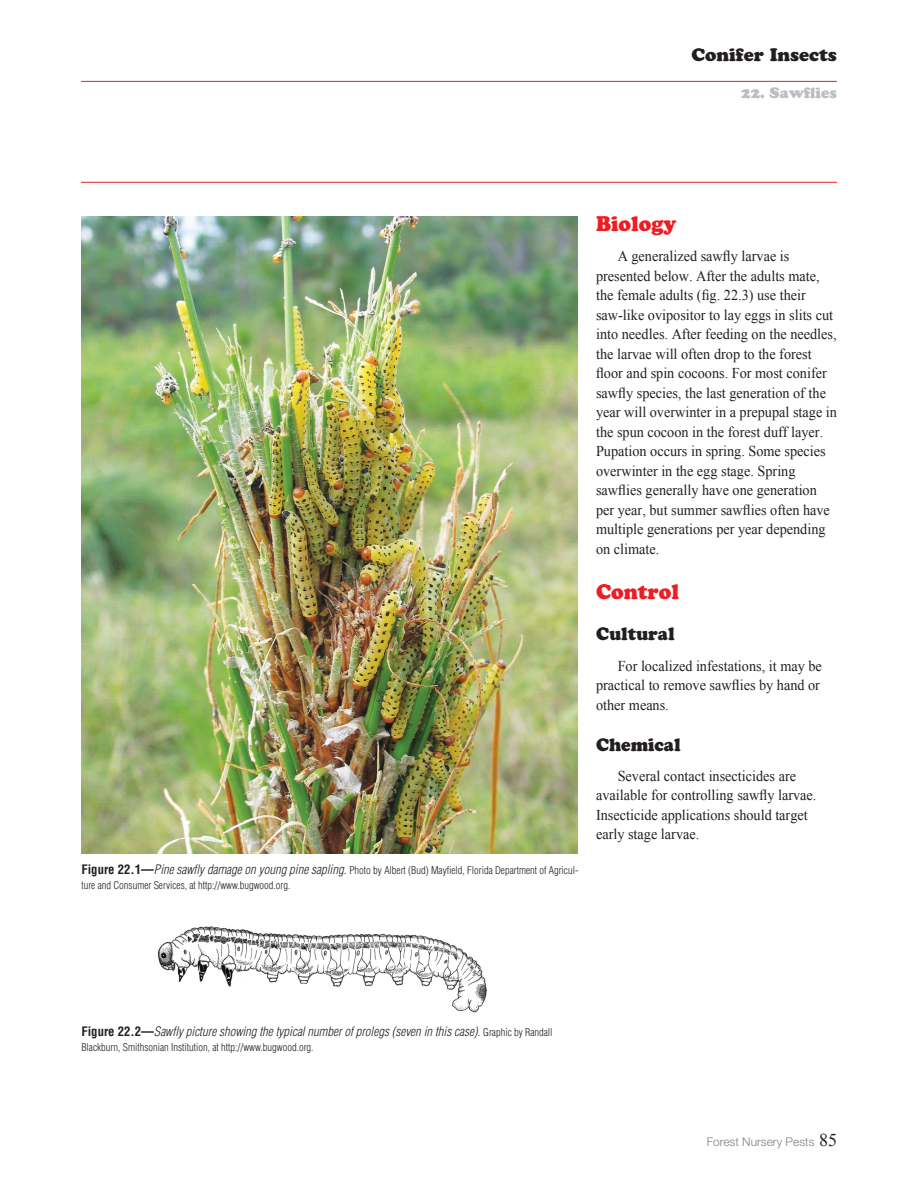
<style>
.page{position:relative;width:918px;height:1188px;background:#fff}
.page>*{position:absolute;margin:0;border:0;box-sizing:border-box;transform-origin:0 0}
.t1{font:21px "Cooper Black Std";color:#ee1d23;scale:.95 1}
.t2{font:18px "Cooper Black Std";color:#231f20;scale:.95 1}
.t3{font:18px "Cooper Black Std";color:#231f20}
.t4{font:15px/19.5px "Times New Roman";color:#231f20;scale:.95 1}
.t5{font:15px "Cooper Black Std";color:#bcbdc0}
.t6{font:italic 300 condensed 12.75px "Helvetica";color:#231f20}
.t7{font:300 12px "Helvetica Neue";color:#808285}
.t8{font:300 condensed 10.5px/15px "Helvetica";color:#231f20}
.s1{font-weight:700;font-size:12.75px}
.s2{font-style:italic;font-size:12.75px}
.s3{font-weight:700;font-style:normal}
.s4{font-style:normal;font-size:10.5px}
.s5{font-family:"Times New Roman";font-weight:400;font-size:18px;color:#231f20}
</style>
<div class="page">
<hr style="left:81px;top:81px;width:756px;height:1px;background:#ee1d23">
<hr style="left:81px;top:182px;width:756px;height:1px;background:#ee1d23">
<img style="left:81px;top:216px;width:497px;height:637px">
<img style="left:157px;top:926px;width:330px;height:87px">
<p class="t3" style="left:691px;top:44px;width:147px">Conifer Insects</p>
<p class="t5" style="left:741px;top:84px;width:97px">22. Sawflies</p>
<p class="t8" style="left:81px;top:863px;width:499px"><span class="s1">Figure 22.1—</span><span class="s2">Pine sawfly damage on young pine sapling.</span> Photo by Albert (Bud) Mayfield, Florida Department of Agricul&shy;ture and Consumer Services, at http://www.bugwood.org.</p>
<h1 class="t1" style="left:596px;top:211px;width:86px">Biology</h1>
<p class="t4" style="left:596px;top:246px;width:255px;text-indent:22px">A generalized sawfly larvae is presented below. After the adults mate, the female adults (fig. 22.3) use their saw-like ovipositor to lay eggs in slits cut into needles. After feeding on the needles, the larvae will often drop to the forest floor and spin cocoons. For most conifer sawfly species, the last generation of the year will overwinter in a prepupal stage in the spun cocoon in the forest duff layer.<br>Pupation occurs in spring. Some species overwinter in the egg stage. Spring sawflies generally have one generation per year, but summer sawflies often have multiple generations per year depending on climate.</p>
<h1 class="t1" style="left:596px;top:579px;width:89px">Control</h1>
<p class="t2" style="left:596px;top:623px;width:84px">Cultural</p>
<p class="t4" style="left:596px;top:656px;width:239px;text-indent:22px">For localized infestations, it may be practical to remove sawflies by hand or other means.</p>
<p class="t2" style="left:596px;top:733px;width:91px">Chemical</p>
<p class="t4" style="left:596px;top:766px;width:234px;text-indent:22px">Several contact insecticides are available for controlling sawfly larvae.<br>Insecticide applications should target early stage larvae.</p>
<p class="t6" style="left:81px;top:1024px;width:473px"><span class="s3">Figure 22.2—</span>Sawfly picture showing the typical number of prolegs (seven in this case). <span class="s4">Graphic by Randall</span></p>
<p class="t8" style="left:81px;top:1040px;width:234px">Blackburn, Smithsonian Institution, at http://www.bugwood.org.</p>
<p class="t7" style="left:707px;top:1135px;width:132px">Forest Nursery Pests <span class="s5">85</span></p>
</div>
